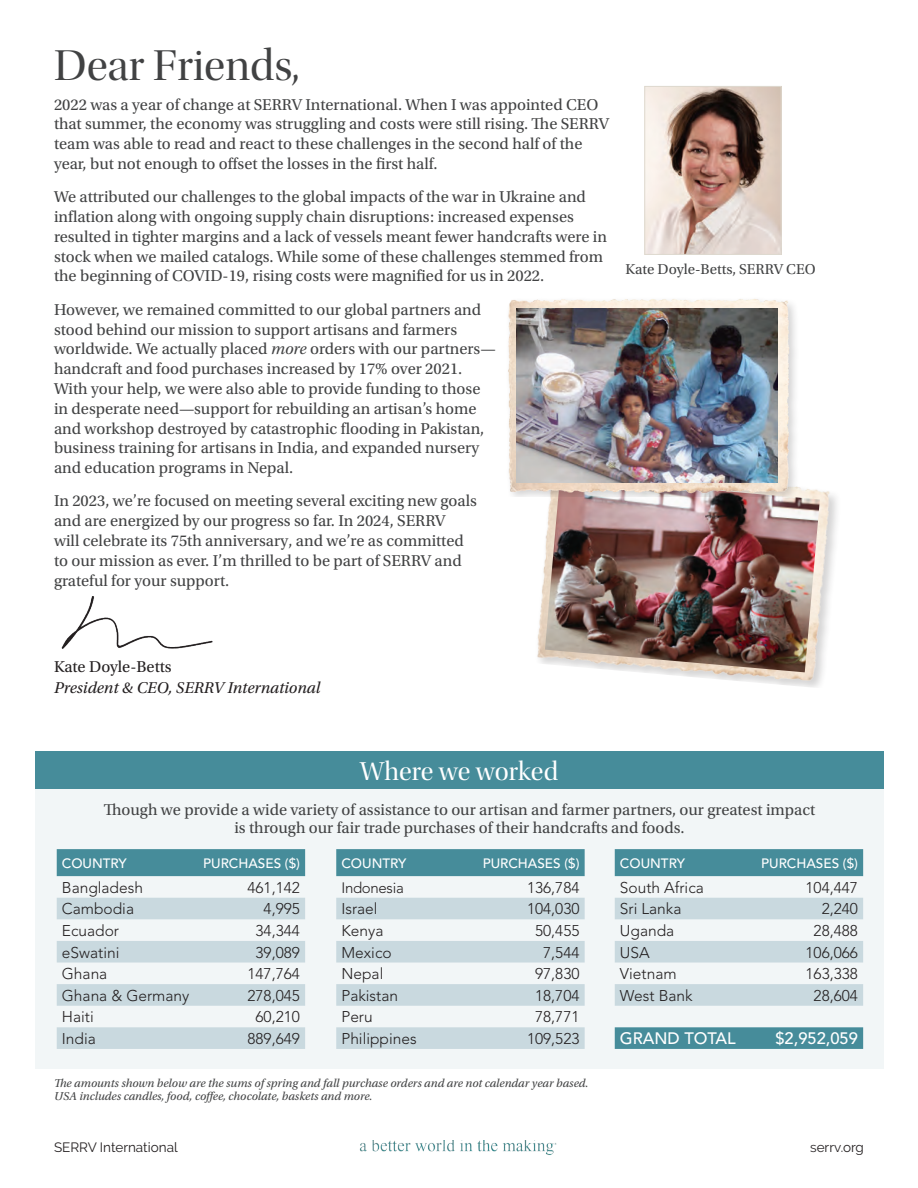
<style>
.page{position:relative;width:918px;height:1188px;background:#fff}
.page>*{position:absolute;margin:0;border:0;box-sizing:border-box;transform-origin:0 0}
.t1{font:45px "Utopia Std Disp";color:#414243}
.t2{font:27px "Utopia Std Disp";color:#fff}
.t3{font:16.5px/19.8px "Utopia Std";color:#414243}
.t4{font:italic 16.5px "Utopia Std";color:#231f20}
.t5{font:500 16.5px "Avenir LT Pro";color:#fff}
.t6{font:16.5px "Utopia Std";color:#231f20}
.t7{font:300 15.45px "Avenir LT Pro";color:#231f20}
.t8{font:15px "Utopia Std";color:#414243}
.t9{font:300 15px "Avenir LT Pro";letter-spacing:-.02em;color:#231f20}
.t10{font:500 13.5px "Avenir LT Pro";color:#fff}
.t11{font:13.5px "Raleway";color:#231f20}
.t12{font:italic 12px/13.5px "Utopia Std";color:#414243}
.s1{font-style:italic}
</style>
<div class="page">
<img style="left:359px;top:1140px;width:198px;height:15px">
<div style="left:35px;top:752px;width:848px;height:317px;background:#f2f6f7"></div>
<div style="left:35px;top:752px;width:848px;height:37px;background:#468c9a"></div>
<div style="left:57px;top:849px;width:248px;height:27px;background:#468c9a"></div>
<svg style="left:57px;top:898px;width:248px;height:151px"></svg>
<div style="left:336px;top:849px;width:249px;height:27px;background:#468c9a"></div>
<svg style="left:336px;top:898px;width:249px;height:151px"></svg>
<svg style="left:615px;top:849px;width:248px;height:200px;fill:#4b8f9d"></svg>
<svg style="left:615px;top:898px;width:248px;height:108px"></svg>
<img style="left:646px;top:88px;width:134px;height:165px">
<div style="left:644px;top:86px;width:138px;height:169px;border:1px solid #ded9cf"></div>
<img style="left:537px;top:491px;width:300px;height:196px">
<img style="left:545px;top:488px;width:275px;height:184px">
<div style="left:505px;top:296px;width:295px;height:201px;background:#fdfdfd"></div>
<img style="left:508px;top:299px;width:286px;height:198px">
<img style="left:517px;top:309px;width:261px;height:173px">
<img style="left:61px;top:596px;width:152px;height:53px">
<h1 class="t1" style="left:54px;top:41px;width:247px">Dear Friends,</h1>
<p class="t3" style="left:54px;top:95px;width:557px">2022 was a year of change at SERRV International. When I was appointed CEO that summer, the economy was struggling and costs were still rising. The SERRV team was able to read and react to these challenges in the second half of the year, but not enough to offset the losses in the first half.</p>
<p class="t3" style="left:54px;top:187px;width:555px">We attributed our challenges to the global impacts of the war in Ukraine and inflation along with ongoing supply chain disruptions: increased expenses resulted in tighter margins and a lack of vessels meant fewer handcrafts were in stock when we mailed catalogs. While some of these challenges stemmed from the beginning of COVID-19, rising costs were magnified for us in 2022.</p>
<p class="t3" style="left:54px;top:300px;width:443px">However, we remained committed to our global partners and stood behind our mission to support artisans and farmers worldwide. We actually placed <span class="s1">more</span> orders with our partners— handcraft and food purchases increased by 17% over 2021.<br>With your help, we were also able to provide funding to those in desperate need—support for rebuilding an artisan’s home and workshop destroyed by catastrophic flooding in Pakistan, business training for artisans in India, and expanded nursery and education programs in Nepal.</p>
<p class="t3" style="left:54px;top:491px;width:425px">In 2023, we’re focused on meeting several exciting new goals and are energized by our progress so far. In 2024, SERRV<br>will celebrate its 75th anniversary, and we’re as committed to our mission as ever. I’m thrilled to be part of SERRV and grateful for your support.</p>
<p class="t8" style="left:626px;top:262px;width:192px">Kate Doyle-Betts, SERRV CEO</p>
<p class="t6" style="left:54px;top:657px;width:119px">Kate Doyle-Betts</p>
<p class="t4" style="left:54px;top:678px;width:268px">President &amp; CEO, SERRV International</p>
<h2 class="t2" style="left:360px;top:757px;width:200px">Where we worked</h2>
<p class="t3" style="left:104px;top:801px;width:713px;line-height:18px;text-align:center">Though we provide a wide variety of assistance to our artisan and farmer partners, our greatest impact is through our fair trade purchases of their handcrafts and foods.</p>
<p class="t10" style="left:62px;top:855px;width:67px">COUNTRY</p>
<p class="t10" style="left:203px;top:855px;width:98px">PURCHASES ($)</p>
<p class="t7" style="left:62px;top:878px;width:83px">Bangladesh</p>
<p class="t7" style="left:248px;top:878px;width:54px">461,142</p>
<p class="t7" style="left:62px;top:900px;width:74px">Cambodia</p>
<p class="t7" style="left:264px;top:900px;width:38px">4,995</p>
<p class="t7" style="left:62px;top:922px;width:59px">Ecuador</p>
<p class="t7" style="left:256px;top:922px;width:46px">34,344</p>
<p class="t7" style="left:62px;top:943px;width:59px">eSwatini</p>
<p class="t7" style="left:256px;top:943px;width:46px">39,089</p>
<p class="t7" style="left:62px;top:965px;width:47px">Ghana</p>
<p class="t7" style="left:248px;top:965px;width:54px">147,764</p>
<p class="t7" style="left:62px;top:986px;width:129px">Ghana &amp; Germany</p>
<p class="t7" style="left:248px;top:986px;width:54px">278,045</p>
<p class="t7" style="left:62px;top:1008px;width:33px">Haiti</p>
<p class="t7" style="left:256px;top:1008px;width:46px">60,210</p>
<p class="t7" style="left:62px;top:1030px;width:35px">India</p>
<p class="t7" style="left:248px;top:1030px;width:54px">889,649</p>
<p class="t10" style="left:341px;top:855px;width:67px">COUNTRY</p>
<p class="t10" style="left:483px;top:855px;width:98px">PURCHASES ($)</p>
<p class="t9" style="left:341px;top:879px;width:64px">Indonesia</p>
<p class="t7" style="left:527px;top:878px;width:54px">136,784</p>
<p class="t7" style="left:341px;top:900px;width:38px">Israel</p>
<p class="t7" style="left:527px;top:900px;width:54px">104,030</p>
<p class="t7" style="left:341px;top:922px;width:43px">Kenya</p>
<p class="t7" style="left:535px;top:922px;width:46px">50,455</p>
<p class="t7" style="left:341px;top:943px;width:52px">Mexico</p>
<p class="t7" style="left:543px;top:943px;width:38px">7,544</p>
<p class="t7" style="left:341px;top:965px;width:43px">Nepal</p>
<p class="t7" style="left:535px;top:965px;width:46px">97,830</p>
<p class="t7" style="left:341px;top:986px;width:58px">Pakistan</p>
<p class="t7" style="left:535px;top:986px;width:46px">18,704</p>
<p class="t7" style="left:341px;top:1008px;width:33px">Peru</p>
<p class="t7" style="left:535px;top:1008px;width:46px">78,771</p>
<p class="t7" style="left:341px;top:1030px;width:77px">Philippines</p>
<p class="t7" style="left:527px;top:1030px;width:54px">109,523</p>
<p class="t12" style="left:54px;top:1076px;width:536px">The amounts shown below are the sums of spring and fall purchase orders and are not calendar year based.<br>USA includes candles, food, coffee, chocolate, baskets and more.</p>
<p class="t10" style="left:620px;top:855px;width:67px">COUNTRY</p>
<p class="t10" style="left:761px;top:855px;width:98px">PURCHASES ($)</p>
<p class="t7" style="left:620px;top:878px;width:85px">South Africa</p>
<p class="t7" style="left:806px;top:878px;width:54px">104,447</p>
<p class="t7" style="left:620px;top:900px;width:63px">Sri Lanka</p>
<p class="t7" style="left:822px;top:900px;width:38px">2,240</p>
<p class="t7" style="left:620px;top:922px;width:56px">Uganda</p>
<p class="t7" style="left:814px;top:922px;width:46px">28,488</p>
<p class="t7" style="left:620px;top:943px;width:31px">USA</p>
<p class="t7" style="left:806px;top:943px;width:54px">106,066</p>
<p class="t7" style="left:620px;top:965px;width:58px">Vietnam</p>
<p class="t7" style="left:806px;top:965px;width:54px">163,338</p>
<p class="t7" style="left:620px;top:986px;width:74px">West Bank</p>
<p class="t7" style="left:814px;top:986px;width:46px">28,604</p>
<p class="t5" style="left:620px;top:1029px;width:117px">GRAND TOTAL</p>
<p class="t5" style="left:775px;top:1029px;width:84px">$2,952,059</p>
<p class="t11" style="left:54px;top:1139px;width:125px">SERRV International</p>
<p class="t11" style="left:810px;top:1139px;width:55px">serrv.org</p>
</div>
